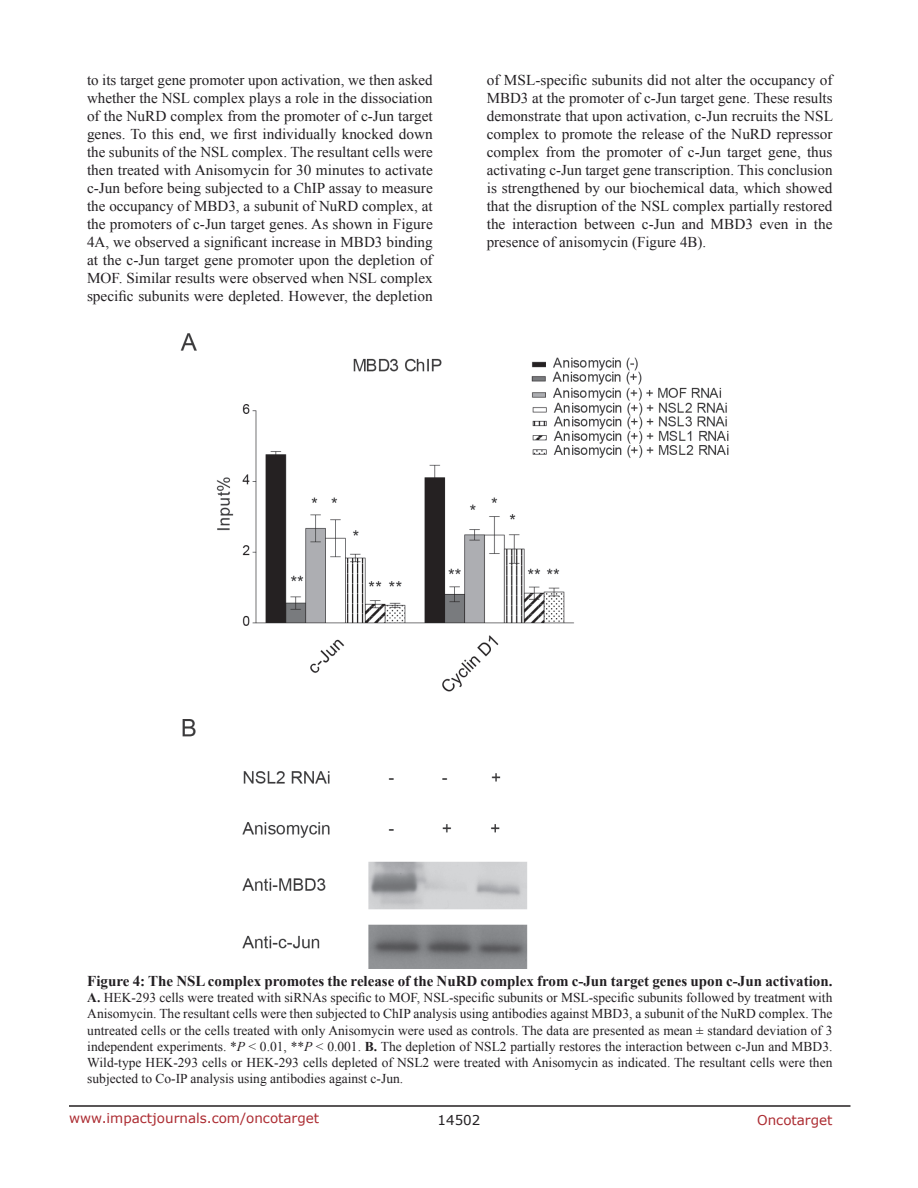
<style>
.page{position:relative;width:918px;height:1188px;background:#fff}
.page>*{position:absolute;margin:0;border:0;box-sizing:border-box;transform-origin:0 0}
.BodyText{font:15px/18px "Times New Roman";color:#221f22;text-align:justify}
.FigureText{font:700 15px "Times New Roman";color:#221f22}
.FigureText-2{font:13.5px/16.2px "Times New Roman";color:#221f22;text-align:justify}
.t1{font:13.5px "Verdana";color:#ac2b31}
.t2{font:13.5px "Verdana";color:#221f22}
.s1{font-weight:700}
.s2{font-style:italic}
</style>
<div class="page">
<hr style="left:69px;top:1105px;width:781px;height:2px;background:#231f20">
<img style="left:180px;top:333px;width:549px;height:635px">
<p class="BodyText" style="left:87px;top:71px;width:347px">to its target gene promoter upon activation, we then asked whether the NSL complex plays a role in the dissociation of the NuRD complex from the promoter of c-Jun target genes. To this end, we first individually knocked down the subunits of the NSL complex. The resultant cells were then treated with Anisomycin for 30 minutes to activate c-Jun before being subjected to a ChIP assay to measure the occupancy of MBD3, a subunit of NuRD complex, at the promoters of c-Jun target genes. As shown in Figure 4A, we observed a significant increase in MBD3 binding at the c-Jun target gene promoter upon the depletion of MOF. Similar results were observed when NSL complex specific subunits were depleted. However, the depletion</p>
<p class="BodyText" style="left:487px;top:71px;width:348px">of MSL-specific subunits did not alter the occupancy of MBD3 at the promoter of c-Jun target gene. These results demonstrate that upon activation, c-Jun recruits the NSL complex to promote the release of the NuRD repressor complex from the promoter of c-Jun target gene, thus activating c-Jun target gene transcription. This conclusion is strengthened by our biochemical data, which showed that the disruption of the NSL complex partially restored the interaction between c-Jun and MBD3 even in the presence of anisomycin (Figure 4B).</p>
<p class="FigureText" style="left:87px;top:971px;width:747px">Figure 4: The NSL complex promotes the release of the NuRD complex from c-Jun target genes upon c-Jun activation.</p>
<p class="FigureText-2" style="left:87px;top:989px;width:747px"><span class="s1">A.</span> HEK-293 cells were treated with siRNAs specific to MOF, NSL-specific subunits or MSL-specific subunits followed by treatment with Anisomycin. The resultant cells were then subjected to ChIP analysis using antibodies against MBD3, a subunit of the NuRD complex. The untreated cells or the cells treated with only Anisomycin were used as controls. The data are presented as mean ± standard deviation of 3 independent experiments. *<span class="s2">P</span> &lt; 0.01, **<span class="s2">P</span> &lt; 0.001. <span class="s1">B.</span> The depletion of NSL2 partially restores the interaction between c-Jun and MBD3.<br>Wild-type HEK-293 cells or HEK-293 cells depleted of NSL2 were treated with Anisomycin as indicated. The resultant cells were then subjected to Co-IP analysis using antibodies against c-Jun.</p>
<p class="t1" style="left:69px;top:1109px;width:252px">www.impactjournals.com/oncotarget</p>
<p class="t2" style="left:438px;top:1111px;width:44px">14502</p>
<p class="t1" style="left:757px;top:1111px;width:77px">Oncotarget</p>
</div>
